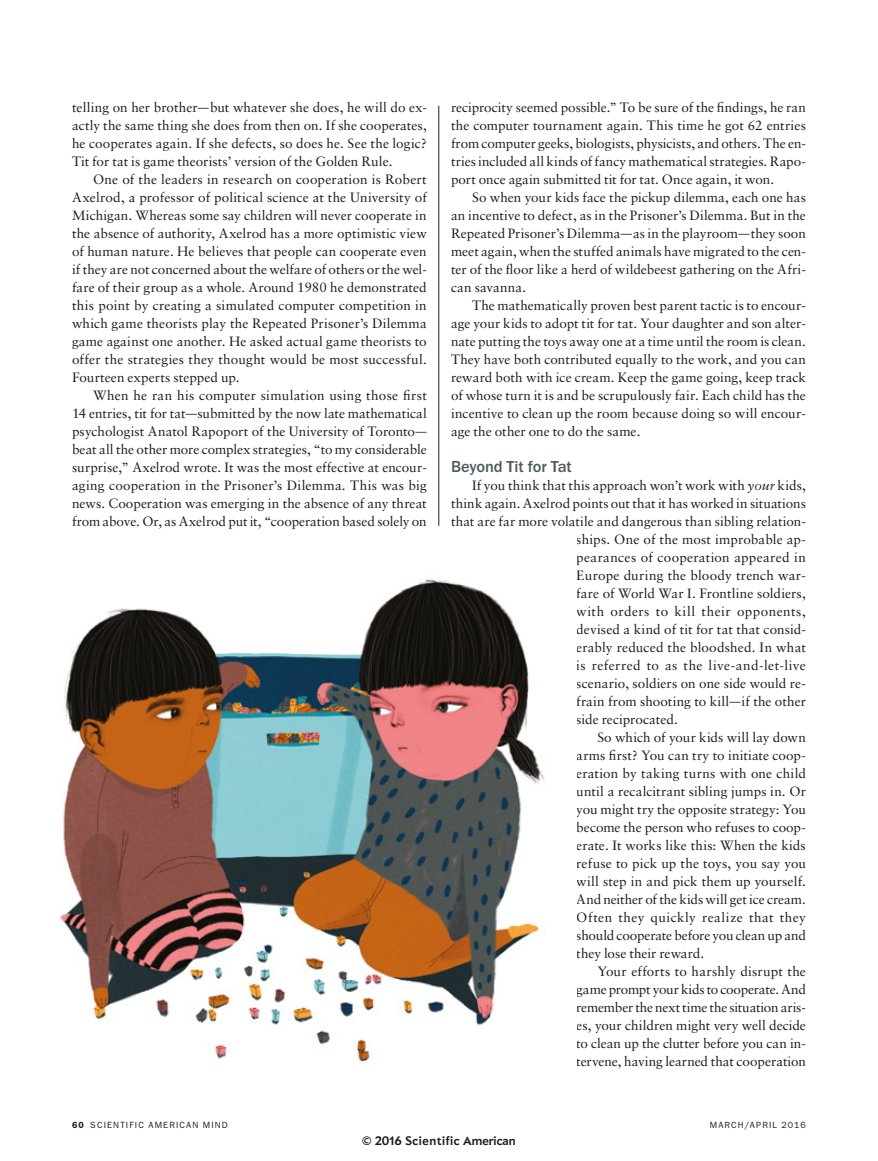
<style>
.page{position:relative;width:878px;height:1161px;background:#fff}
.page>*{position:absolute;margin:0;border:0;box-sizing:border-box;transform-origin:0 0}
.subhead{font:500 16.5px "ITC Franklin Gothic Std";letter-spacing:-.005em;color:#4e5b61}
.txt{font:13.5px/18px "Sabon LT Std";letter-spacing:.005em;color:#1d1d1b;text-align:justify}
.txt-2{font:13.5px "Sabon LT Std";letter-spacing:.03em;color:#1d1d1b}
.txt-3{font:13.5px "Sabon LT Std";letter-spacing:.025em;color:#1d1d1b}
.txt-4{font:13.5px "Sabon LT Std";letter-spacing:.035em;color:#1d1d1b}
.spine_txt{font:700 12px "Apres";letter-spacing:.02em;color:#1d1d1b}
.folio_lft{font:9px "ITC Franklin Gothic Std";letter-spacing:.125em;color:#1d1d1b}
.s1{font-size:11.25px}
.s2{font-style:italic}
.s3{font-weight:600}
</style>
<div class="page">
<img style="left:60px;top:579px;width:485px;height:483px">
<hr style="left:438px;top:106px;width:1px;height:420px;background:#1d1d1b">
<p class="txt" style="left:72px;top:98px;width:356px">telling on her brother<span class="s1">—</span>but whatever she does, he will do ex&shy;actly the same thing she does from then on. If she cooperates, he cooperates again. If she defects, so does he. See the logic?<br>Tit for tat is game theorists’ version of the Golden Rule.</p>
<p class="txt" style="left:72px;top:170px;width:356px;text-indent:21px">One of the leaders in research on cooperation is Robert Axelrod, a professor of political science at the University of Michigan. Whereas some say children will never cooperate in the absence of authority, Axelrod has a more optimistic view of human nature. He believes that people can cooperate even if they are not concerned about the welfare of others or the wel&shy;fare of their group as a whole. Around 1980 he demonstrated this point by creating a simulated computer competition in which game theorists play the Repeated Prisoner’s Dilemma game against one another. He asked actual game theorists to offer the strategies they thought would be most successful.<br>Fourteen experts stepped up.</p>
<p class="txt" style="left:72px;top:386px;width:356px;text-indent:21px">When he ran his computer simulation using those first 14 entries, tit for tat<span class="s1">—</span>submitted by the now late mathematical psychologist Anatol Rapoport of the University of Toronto<span class="s1">— </span>beat all the other more complex strategies, “to my considerable surprise,” Axelrod wrote. It was the most effective at encour&shy;aging cooperation in the Prisoner’s Dilemma. This was big news. Cooperation was emerging in the absence of any threat from above. Or, as Axelrod put it, “cooperation based solely on</p>
<p class="txt" style="left:451px;top:98px;width:356px">reciprocity seemed possible.” To be sure of the findings, he ran the computer tournament again. This time he got 62 entries from computer geeks, biologists, physicists, and others. The en&shy;tries included all kinds of fancy mathematical strategies. Rapo&shy;port once again submitted tit for tat. Once again, it won.</p>
<p class="txt" style="left:451px;top:188px;width:356px;text-indent:21px">So when your kids face the pickup dilemma, each one has an incentive to defect, as in the Prisoner’s Dilemma. But in the Repeated Prisoner’s Dilemma<span class="s1">—</span>as in the playroom<span class="s1">—</span>they soon meet again, when the stuffed animals have migrated to the cen&shy;ter of the floor like a herd of wildebeest gathering on the Afri&shy;can savanna.</p>
<p class="txt" style="left:451px;top:296px;width:356px;text-indent:21px">The mathematically proven best parent tactic is to encour&shy;age your kids to adopt tit for tat. Your daughter and son alter&shy;nate putting the toys away one at a time until the room is clean.<br>They have both contributed equally to the work, and you can reward both with ice cream. Keep the game going, keep track of whose turn it is and be scrupulously fair. Each child has the incentive to clean up the room because doing so will encour&shy;age the other one to do the same.</p>
<p class="subhead" style="left:451px;top:457px;width:122px">Beyond Tit for Tat</p>
<p class="txt" style="left:472px;top:476px;width:335px">If you think that this approach won’t work with <span class="s2">your</span> kids,</p>
<p class="txt" style="left:451px;top:494px;width:356px">think again. Axelrod points out that it has worked in situations</p>
<p class="txt" style="left:451px;top:512px;width:356px">that are far more volatile and dangerous than sibling relation-</p>
<p class="txt" style="left:576px;top:530px;width:231px">ships. One of the most improbable ap-</p>
<p class="txt-3" style="left:576px;top:549px;width:231px">pearances of cooperation appeared in</p>
<p class="txt" style="left:576px;top:566px;width:231px">Europe during the bloody trench war-</p>
<p class="txt" style="left:576px;top:584px;width:231px">fare of World War I. Frontline soldiers,</p>
<p class="txt-4" style="left:576px;top:603px;width:231px">with orders to kill their opponents,</p>
<p class="txt" style="left:576px;top:620px;width:231px">devised a kind of tit for tat that consid-</p>
<p class="txt" style="left:576px;top:638px;width:231px">erably reduced the bloodshed. In what</p>
<p class="txt-2" style="left:576px;top:657px;width:231px">is referred to as the live-and-let-live</p>
<p class="txt" style="left:576px;top:674px;width:231px">scenario, soldiers on one side would re-</p>
<p class="txt" style="left:576px;top:692px;width:231px">frain from shooting to kill<span class="s1">—</span>if the other</p>
<p class="txt" style="left:576px;top:710px;width:103px">side reciprocated.</p>
<p class="txt" style="left:576px;top:728px;width:231px;text-indent:21px">So which of your kids will lay down arms first? You can try to initiate coop&shy;eration by taking turns with one child until a recalcitrant sibling jumps in. Or you might try the opposite strategy: You become the person who refuses to coop&shy;erate. It works like this: When the kids refuse to pick up the toys, you say you will step in and pick them up yourself.<br>And neither of the kids will get ice cream.<br>Often they quickly realize that they should cooperate before you clean up and they lose their reward.</p>
<p class="txt" style="left:576px;top:962px;width:231px;text-indent:21px">Your efforts to harshly disrupt the game prompt your kids to cooperate. And remember the next time the situation aris&shy;es, your children might very well decide to clean up the clutter before you can in&shy;tervene, having learned that cooperation</p>
<p class="folio_lft" style="left:72px;top:1120px;width:157px"><span class="s3">60</span> SCIENTIFIC AMERICAN MIND</p>
<p class="folio_lft" style="left:709px;top:1120px;width:16px">MARC</p>
<p class="folio_lft" style="left:738px;top:1120px;width:69px">H/APRI L 2016</p>
<p class="spine_txt" style="left:362px;top:1133px;width:155px">© 2016 Scientific American</p>
</div>
